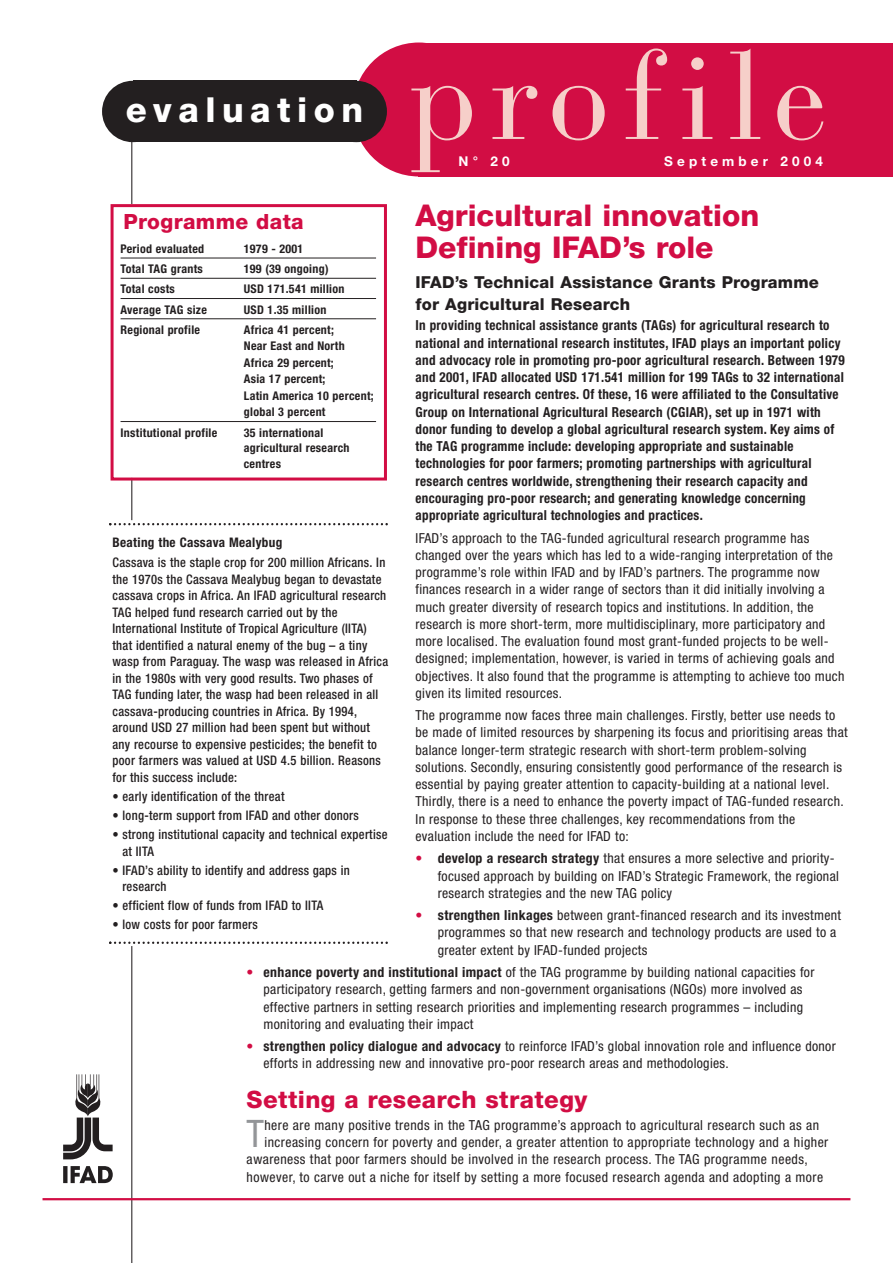
<style>
.page{position:relative;width:893px;height:1263px;background:#fff}
.page>*{position:absolute;margin:0;border:0;box-sizing:border-box;transform-origin:0 0}
.t1{font:123px "Bauer Bodoni";letter-spacing:.105em;color:#f6cfc9}
.t2{font:condensed 37.95px "Helvetica Neue";color:#939598}
.t3{font:800 34.5px "Helvetica Neue";letter-spacing:.19em;color:#fff}
.t4{font:800 30px/32.4px "Helvetica Neue";color:#d20d44}
.t5{font:800 24px "Helvetica Neue";letter-spacing:.02em;color:#d20d44}
.t6{font:800 21px "Helvetica Neue";letter-spacing:.02em;color:#d20d44}
.t7{font:800 16.5px/22.5px "Helvetica Neue";letter-spacing:.01em;color:#231f20}
.t8{font:condensed 13.8px/17.2px "Helvetica Neue";letter-spacing:.025em;color:#231f20}
.t9{font:700 condensed 13.8px/17.2px "Helvetica Neue";letter-spacing:.025em;color:#231f20;scale:.95 1}
.t10{font:700 13.5px "Helvetica Neue";letter-spacing:.305em;color:#fff}
.t11{font:500 condensed 13.2px/16.5px "Helvetica Neue";letter-spacing:.025em;color:#231f20;scale:.95 1}
.t12{font:700 condensed 13.2px "Helvetica Neue";letter-spacing:.025em;color:#231f20}
.t13{font:700 condensed 12px/16.5px "Helvetica Neue";letter-spacing:.025em;color:#231f20}
.s1{font-weight:700;font-stretch:normal;color:#d20d44}
.s2{font-weight:700}
</style>
<div class="page">
<hr style="left:131px;top:946px;width:1px;height:317px;background:#231f20">
<hr style="left:131px;top:139px;width:1px;height:65px;background:#231f20">
<hr style="left:131px;top:478px;width:1px;height:42px;background:#231f20">
<div style="left:111px;top:204px;width:276px;height:276px;border:3px solid #d20d44"></div>
<hr style="left:121px;top:258px;width:255px;height:1px;background:#231f20">
<hr style="left:121px;top:278px;width:255px;height:1px;background:#231f20">
<hr style="left:121px;top:298px;width:255px;height:1px;background:#231f20">
<hr style="left:121px;top:318px;width:255px;height:1px;background:#231f20">
<hr style="left:121px;top:421px;width:255px;height:1px;background:#231f20">
<div style="left:353px;top:43px;width:132px;height:133px;background:#d20d44;border-radius:50%"></div>
<div style="left:419px;top:43px;width:474px;height:133px;background:#d20d44"></div>
<div style="left:133px;top:81px;width:223px;height:61px;background:#231f20"></div>
<div style="left:102px;top:81px;width:61px;height:61px;background:#231f20;border-radius:50%"></div>
<div style="left:326px;top:81px;width:61px;height:61px;background:#231f20;border-radius:50%"></div>
<svg style="left:63px;top:1166px;width:50px;height:17px"></svg>
<svg style="left:63px;top:1074px;width:50px;height:85px"></svg>
<hr style="left:43px;top:1198px;width:807px;height:2px;background:#d20d44">
<svg style="left:109px;top:523px;width:279px;height:2px"></svg>
<svg style="left:109px;top:941px;width:279px;height:3px"></svg>
<h3 class="t3" style="left:126px;top:98px;width:239px">evaluation</h3>
<h1 class="t1" style="left:410px;top:52px;width:418px">profile</h1>
<p class="t10" style="left:459px;top:156px;width:53px">N° 20</p>
<p class="t10" style="left:664px;top:156px;width:160px">September 2004</p>
<h3 class="t4" style="left:415px;top:201px;width:345px">Agricultural innovation<br>Defining IFAD’s role</h3>
<p class="t7" style="left:415px;top:272px;width:405px">IFAD’s Technical Assistance Grants Programme for Agricultural Research</p>
<p class="t9" style="left:415px;top:318px;width:453px">In providing technical assistance grants (TAGs) for agricultural research to national and international research institutes, IFAD plays an important policy and advocacy role in promoting pro-poor agricultural research. Between 1979 and 2001, IFAD allocated USD 171.541 million for 199 TAGs to 32 international agricultural research centres. Of these, 16 were affiliated to the Consultative Group on International Agricultural Research (CGIAR), set up in 1971 with donor funding to develop a global agricultural research system. Key aims of the TAG programme include: developing appropriate and sustainable technologies for poor farmers; promoting partnerships with agricultural research centres worldwide, strengthening their research capacity and encouraging pro-poor research; and generating knowledge concerning appropriate agricultural technologies and practices.</p>
<p class="t8" style="left:415px;top:530px;width:430px">IFAD’s approach to the TAG-funded agricultural research programme has changed over the years which has led to a wide-ranging interpretation of the programme’s role within IFAD and by IFAD’s partners. The programme now finances research in a wider range of sectors than it did initially involving a much greater diversity of research topics and institutions. In addition, the research is more short-term, more multidisciplinary, more participatory and more localised. The evaluation found most grant-funded projects to be well&shy;designed; implementation, however, is varied in terms of achieving goals and objectives. It also found that the programme is attempting to achieve too much given its limited resources.</p>
<p class="t8" style="left:415px;top:708px;width:434px">The programme now faces three main challenges. Firstly, better use needs to be made of limited resources by sharpening its focus and prioritising areas that balance longer-term strategic research with short-term problem-solving solutions. Secondly, ensuring consistently good performance of the research is essential by paying greater attention to capacity-building at a national level.<br>Thirdly, there is a need to enhance the poverty impact of TAG-funded research.<br>In response to these three challenges, key recommendations from the evaluation include the need for IFAD to:</p>
<p class="t8" style="left:438px;top:851px;width:403px;text-indent:-22px"><span class="s1">•</span> <span class="s2">develop a research strategy</span> that ensures a more selective and priority&shy;focused approach by building on IFAD’s Strategic Framework, the regional research strategies and the new TAG policy</p>
<p class="t8" style="left:438px;top:908px;width:405px;text-indent:-22px"><span class="s1">•</span> <span class="s2">strengthen linkages</span> between grant-financed research and its investment programmes so that new research and technology products are used to a greater extent by IFAD-funded projects</p>
<p class="t8" style="left:263px;top:965px;width:552px;text-indent:-17px"><span class="s1">•</span> <span class="s2">enhance poverty and institutional impact</span> of the TAG programme by building national capacities for participatory research, getting farmers and non-government organisations (NGOs) more involved as effective partners in setting research priorities and implementing research programmes – including monitoring and evaluating their impact</p>
<p class="t8" style="left:263px;top:1039px;width:574px;text-indent:-17px"><span class="s1">•</span> <span class="s2">strengthen policy dialogue and advocacy</span> to reinforce IFAD’s global innovation role and influence donor efforts in addressing new and innovative pro-poor research areas and methodologies.</p>
<h3 class="t5" style="left:247px;top:1091px;width:342px">Setting a research strategy</h3>
<h2 class="t2" style="left:247px;top:1120px;width:19px">T</h2>
<p class="t8" style="left:264px;top:1117px;width:556px">here are many positive trends in the TAG programme’s approach to agricultural research such as an</p>
<h3 class="t6" style="left:124px;top:214px;width:182px">Programme data</h3>
<p class="t13" style="left:121px;top:241px;width:85px">Period evaluated</p>
<p class="t13" style="left:244px;top:241px;width:61px">1979 - 2001</p>
<p class="t13" style="left:121px;top:262px;width:84px">Total TAG grants</p>
<p class="t13" style="left:244px;top:262px;width:86px">199 (39 ongoing)</p>
<p class="t13" style="left:121px;top:282px;width:56px">Total costs</p>
<p class="t13" style="left:244px;top:282px;width:102px">USD 171.541 million</p>
<p class="t13" style="left:121px;top:302px;width:88px">Average TAG size</p>
<p class="t13" style="left:244px;top:302px;width:84px">USD 1.35 million</p>
<p class="t13" style="left:121px;top:322px;width:81px">Regional profile</p>
<p class="t13" style="left:244px;top:322px;width:131px">Africa 41 percent;<br>Near East and North<br>Africa 29 percent;<br>Asia 17 percent;<br>Latin America 10 percent; global 3 percent</p>
<p class="t13" style="left:121px;top:425px;width:98px">Institutional profile</p>
<p class="t13" style="left:244px;top:426px;width:107px;line-height:15.8px">35 international agricultural research centres</p>
<p class="t12" style="left:113px;top:537px;width:171px">Beating the Cassava Mealybug</p>
<p class="t11" style="left:113px;top:555px;width:292px">Cassava is the staple crop for 200 million Africans. In the 1970s the Cassava Mealybug began to devastate cassava crops in Africa. An IFAD agricultural research TAG helped fund research carried out by the International Institute of Tropical Agriculture (IITA) that identified a natural enemy of the bug – a tiny wasp from Paraguay. The wasp was released in Africa in the 1980s with very good results. Two phases of TAG funding later, the wasp had been released in all cassava-producing countries in Africa. By 1994, around USD 27 million had been spent but without any recourse to expensive pesticides; the benefit to poor farmers was valued at USD 4.5 billion. Reasons for this success include:</p>
<p class="t11" style="left:113px;top:789px;width:183px">• early identification of the threat</p>
<p class="t11" style="left:113px;top:808px;width:261px">• long-term support from IFAD and other donors</p>
<p class="t11" style="left:122px;top:827px;width:281px;text-indent:-10px">• strong institutional capacity and technical expertise at IITA</p>
<p class="t11" style="left:122px;top:863px;width:241px;text-indent:-10px">• IFAD’s ability to identify and address gaps in research</p>
<p class="t11" style="left:113px;top:898px;width:223px">• efficient flow of funds from IFAD to IITA</p>
<p class="t11" style="left:113px;top:917px;width:154px">• low costs for poor farmers</p>
<p class="t8" style="left:264px;top:1135px;width:565px">increasing concern for poverty and gender, a greater attention to appropriate technology and a higher</p>
<p class="t8" style="left:247px;top:1152px;width:563px">awareness that poor farmers should be involved in the research process. The TAG programme needs,</p>
<p class="t8" style="left:247px;top:1169px;width:578px">however, to carve out a niche for itself by setting a more focused research agenda and adopting a more</p>
</div>
